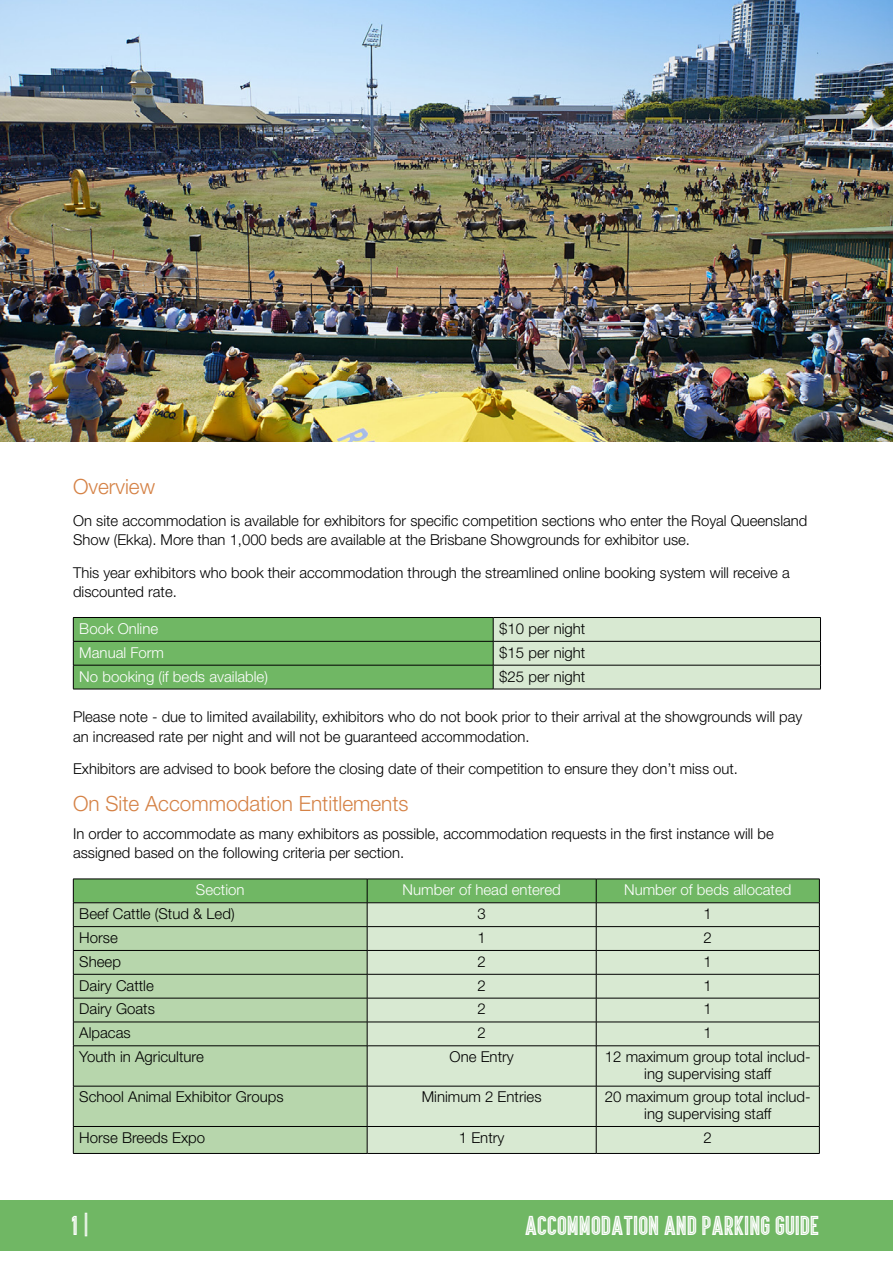
<style>
.page{position:relative;width:893px;height:1263px;background:#fff}
.page>*{position:absolute;margin:0;border:0;box-sizing:border-box;transform-origin:0 0}
.t1{font:22.5px "Ariq";color:#fff}
.t2{font:300 21px "Helvetica Neue";color:#d58246}
.t3{font:300 15px/19.5px "Helvetica Neue";color:#000}
.t4{font:300 15px "Helvetica Neue";color:#fff}
</style>
<div class="page">
<div style="left:0;top:1200px;width:893px;height:51px;background:#70b764"></div>
<img style="left:0;top:0;width:893px;height:441px">
<svg style="left:73px;top:617px;width:748px;height:72px;background:#95c28c"></svg>
<hr style="left:73px;top:689px;width:420px;height:1px;background:#000">
<hr style="left:493px;top:689px;width:328px;height:1px;background:#000">
<div style="left:74px;top:1046px;width:293px;height:107px;background:#b7d6ac"></div>
<div style="left:368px;top:1046px;width:451px;height:107px;background:#d8e9d2"></div>
<svg style="left:73px;top:879px;width:747px;height:166px;background:#b5d1ad"></svg>
<hr style="left:73px;top:1045px;width:294px;height:1px;background:#000">
<hr style="left:73px;top:1046px;width:1px;height:40px;background:#000">
<hr style="left:367px;top:1045px;width:229px;height:1px;background:#000">
<hr style="left:367px;top:1046px;width:1px;height:40px;background:#000">
<hr style="left:596px;top:1045px;width:224px;height:1px;background:#000">
<hr style="left:596px;top:1046px;width:1px;height:40px;background:#000">
<hr style="left:819px;top:1046px;width:1px;height:40px;background:#000">
<hr style="left:73px;top:1086px;width:294px;height:1px;background:#000">
<hr style="left:73px;top:1086px;width:1px;height:40px;background:#000">
<hr style="left:367px;top:1086px;width:229px;height:1px;background:#000">
<hr style="left:367px;top:1086px;width:1px;height:40px;background:#000">
<hr style="left:596px;top:1086px;width:224px;height:1px;background:#000">
<hr style="left:596px;top:1086px;width:1px;height:40px;background:#000">
<hr style="left:819px;top:1086px;width:1px;height:40px;background:#000">
<hr style="left:73px;top:1126px;width:294px;height:1px;background:#000">
<svg style="left:73px;top:1127px;width:1px;height:26px"></svg>
<hr style="left:367px;top:1126px;width:229px;height:1px;background:#000">
<svg style="left:367px;top:1127px;width:1px;height:26px"></svg>
<hr style="left:596px;top:1126px;width:224px;height:1px;background:#000">
<svg style="left:596px;top:1127px;width:1px;height:26px"></svg>
<svg style="left:819px;top:1127px;width:1px;height:26px"></svg>
<hr style="left:73px;top:1153px;width:294px;height:1px;background:#000">
<hr style="left:367px;top:1153px;width:229px;height:1px;background:#000">
<hr style="left:596px;top:1153px;width:224px;height:1px;background:#000">
<p class="t2" style="left:73px;top:473px;width:84px">Overview</p>
<p class="t3" style="left:73px;top:510px;width:736px">On site accommodation is available for exhibitors for specific competition sections who enter the Royal Queensland<br>Show (Ekka). More than 1,000 beds are available at the Brisbane Showgrounds for exhibitor use.</p>
<p class="t3" style="left:73px;top:562px;width:718px">This year exhibitors who book their accommodation through the streamlined online booking system will receive a discounted rate.</p>
<p class="t4" style="left:79px;top:619px;width:80px">Book Online</p>
<p class="t3" style="left:499px;top:618px;width:88px">$10 per night</p>
<p class="t4" style="left:79px;top:643px;width:86px">Manual Form</p>
<p class="t3" style="left:499px;top:642px;width:88px">$15 per night</p>
<p class="t4" style="left:79px;top:667px;width:190px">No booking (if beds available)</p>
<p class="t3" style="left:499px;top:666px;width:88px">$25 per night</p>
<p class="t3" style="left:73px;top:707px;width:731px">Please note - due to limited availability, exhibitors who do not book prior to their arrival at the showgrounds will pay an increased rate per night and will not be guaranteed accommodation.</p>
<p class="t3" style="left:73px;top:759px;width:666px">Exhibitors are advised to book before the closing date of their competition to ensure they don’t miss out.</p>
<p class="t2" style="left:73px;top:791px;width:337px">On Site Accommodation Entitlements</p>
<p class="t3" style="left:73px;top:823px;width:702px">In order to accommodate as many exhibitors as possible, accommodation requests in the first instance will be assigned based on the following criteria per section.</p>
<p class="t4" style="left:196px;top:881px;width:50px">Section</p>
<p class="t4" style="left:403px;top:881px;width:160px">Number of head entered</p>
<p class="t4" style="left:624px;top:881px;width:169px">Number of beds allocated</p>
<p class="t3" style="left:79px;top:904px;width:157px">Beef Cattle (Stud &amp; Led)</p>
<p class="t3" style="left:477px;top:904px;width:10px">3</p>
<p class="t3" style="left:704px;top:904px;width:10px">1</p>
<p class="t3" style="left:79px;top:927px;width:40px">Horse</p>
<p class="t3" style="left:477px;top:927px;width:10px">1</p>
<p class="t3" style="left:704px;top:927px;width:10px">2</p>
<p class="t3" style="left:79px;top:951px;width:43px">Sheep</p>
<p class="t3" style="left:477px;top:951px;width:10px">2</p>
<p class="t3" style="left:704px;top:951px;width:10px">1</p>
<p class="t3" style="left:79px;top:975px;width:76px">Dairy Cattle</p>
<p class="t3" style="left:477px;top:975px;width:10px">2</p>
<p class="t3" style="left:704px;top:975px;width:10px">1</p>
<p class="t3" style="left:79px;top:999px;width:77px">Dairy Goats</p>
<p class="t3" style="left:477px;top:999px;width:10px">2</p>
<p class="t3" style="left:704px;top:999px;width:10px">1</p>
<p class="t3" style="left:79px;top:1023px;width:53px">Alpacas</p>
<p class="t3" style="left:477px;top:1023px;width:10px">2</p>
<p class="t3" style="left:704px;top:1023px;width:10px">1</p>
<p class="t3" style="left:79px;top:1047px;width:126px">Youth in Agriculture</p>
<p class="t3" style="left:450px;top:1047px;width:66px">One Entry</p>
<p class="t3" style="left:605px;top:1048px;width:207px;line-height:16.5px;text-align:center">12 maximum group total includ&shy;ing supervising staff</p>
<p class="t3" style="left:79px;top:1087px;width:206px">School Animal Exhibitor Groups</p>
<p class="t3" style="left:422px;top:1087px;width:121px">Minimum 2 Entries</p>
<p class="t3" style="left:605px;top:1088px;width:207px;line-height:16.5px;text-align:center">20 maximum group total includ&shy;ing supervising staff</p>
<p class="t3" style="left:79px;top:1127px;width:127px">Horse Breeds Expo</p>
<p class="t3" style="left:459px;top:1127px;width:47px">1 Entry</p>
<p class="t3" style="left:704px;top:1127px;width:10px">2</p>
<h1 class="t1" style="left:72px;top:1213px;width:21px">1 |</h1>
<h1 class="t1" style="left:525px;top:1213px;width:296px">ACCOMMODATION AND PARKING GUIDE</h1>
</div>
